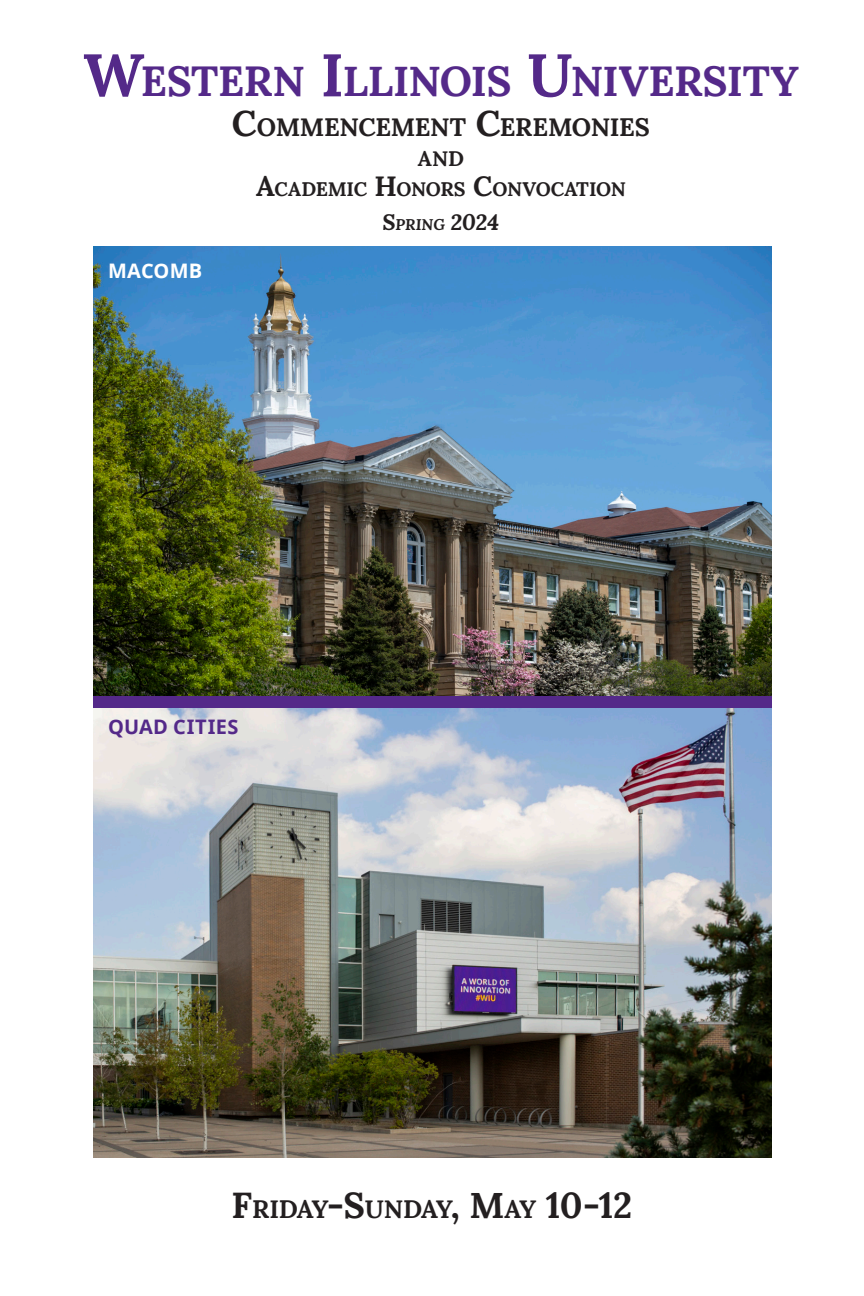
<style>
.page{position:relative;width:864px;height:1296px;background:#fff}
.page>*{position:absolute;margin:0;border:0;box-sizing:border-box;transform-origin:0 0}
.t1{font:700 42px "Lora";letter-spacing:-.01em;color:#542989}
.t2{font:700 25.2px "Lora";letter-spacing:-.015em;color:#231f20}
.t3{font:700 25.2px "Lora";letter-spacing:-.045em;color:#231f20}
.t4{font:italic 700 22px "Lora";color:#231f20}
.t5{font:700 21px "Lora";color:#231f20}
.Main_Header_ALL_CAPS{font:700 20px "Open Sans";letter-spacing:.02em;color:#542989}
.Main_Header_ALL_CAPS-2{font:700 20px "Open Sans";letter-spacing:.005em;color:#fff}
.t6{font:700 19.6px "Lora";letter-spacing:-.02em;color:#231f20}
.s1{font-size:60px}
.s2{font-size:36px}
.s3{font-size:28px}
.s4{font-size:15.4px}
</style>
<div class="page">
<img style="left:94px;top:247px;width:678px;height:910px">
<div style="left:94px;top:696px;width:678px;height:11px;background:#542989"></div>
<p class="t1" style="left:83px;top:46px;width:717px"><span class="s1">W</span>ESTERN <span class="s1">I</span>LLINOIS <span class="s1">U</span>NIVERSITY</p>
<p class="t2" style="left:232px;top:106px;width:420px"><span class="s2">C</span>OMMENCEMENT <span class="s2">C</span>EREMONIES</p>
<p class="t5" style="left:418px;top:141px;width:48px">AND</p>
<p class="t6" style="left:256px;top:173px;width:371px"><span class="s3">A</span>CADEMIC <span class="s3">H</span>ONORS <span class="s3">C</span>ONVOCATION</p>
<p class="t4" style="left:383px;top:207px;width:118px">S<span class="s4">pring</span> 2024</p>
<p class="Main_Header_ALL_CAPS-2" style="left:108px;top:257px;width:96px">MACOMB</p>
<p class="Main_Header_ALL_CAPS" style="left:108px;top:712px;width:132px">QUAD CITIES</p>
<p class="t3" style="left:232px;top:1188px;width:402px"><span class="s2">F</span>RIDAY<span class="s2">-S</span>UNDAY<span class="s2">, M</span>AY <span class="s2">10-12</span></p>
</div>
